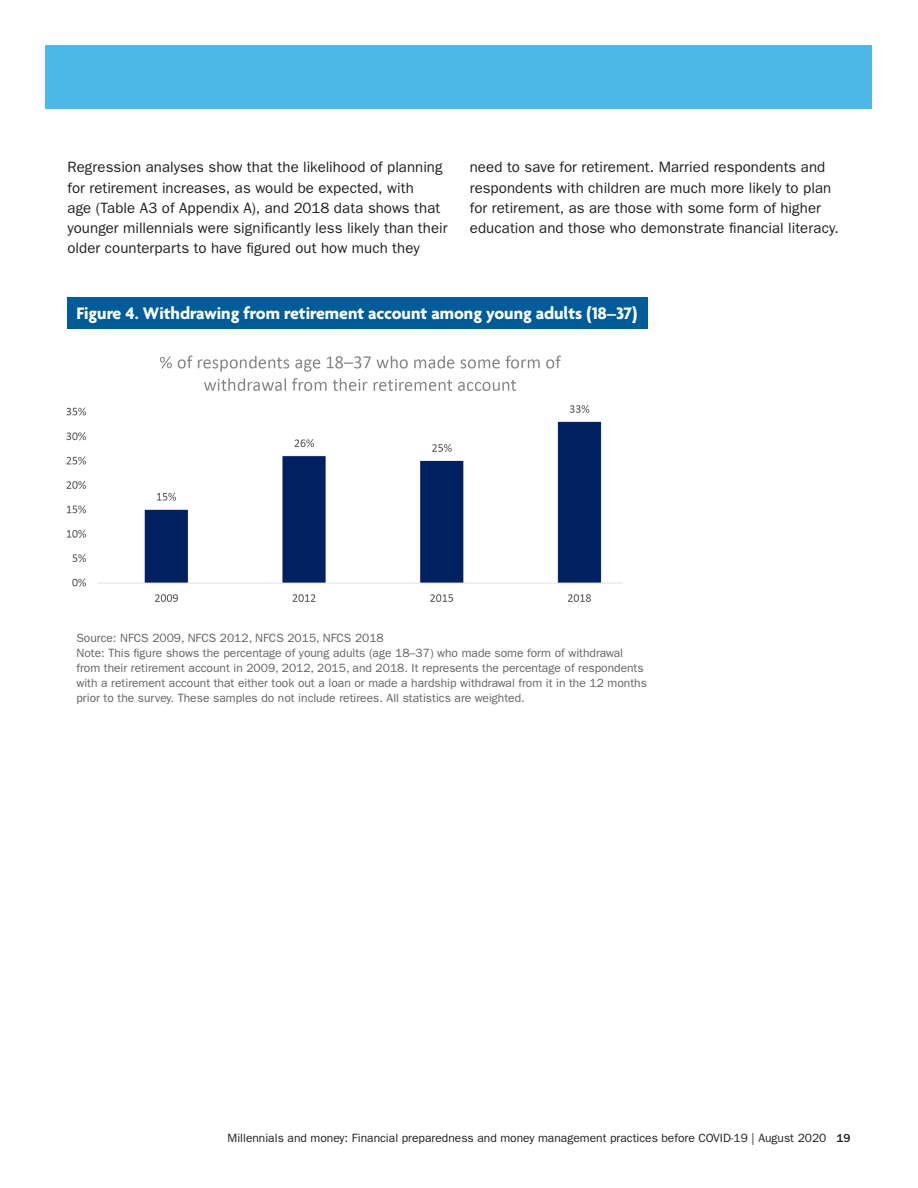
<style>
.page{position:relative;width:918px;height:1188px;background:#fff}
.page>*{position:absolute;margin:0;border:0;box-sizing:border-box;transform-origin:0 0}
._12B_Table_Header_Re{font:700 18px "Agenda";color:#fff}
._7A_Body_Text__FG_10{font:15px/20.2px "ITC Franklin Gothic Std";letter-spacing:.005em;color:#231f20}
._12E_Table_Footnote{font:12px/15px "ITC Franklin Gothic Std";color:#636366}
.t1{font:12px "ITC Franklin Gothic Std";color:#231f20}
.s1{font-weight:500}
</style>
<div class="page">
<div style="left:46px;top:46px;width:826px;height:63px;background:#4eb9e9"></div>
<img style="left:66px;top:355px;width:556px;height:247px">
<div style="left:68px;top:297px;width:580px;height:32px;background:#005c98"></div>
<p class="_7A_Body_Text__FG_10" style="left:68px;top:157px;width:382px">Regression analyses show that the likelihood of planning for retirement increases, as would be expected, with<br>age (Table A3 of Appendix A), and 2018 data shows that younger millennials were significantly less likely than their older counterparts to have figured out how much they</p>
<p class="_7A_Body_Text__FG_10" style="left:470px;top:157px;width:371px">need to save for retirement. Married respondents and respondents with children are much more likely to plan for retirement, as are those with some form of higher education and those who demonstrate financial literacy.</p>
<p class="_12B_Table_Header_Re" style="left:76px;top:303px;width:562px">Figure 4. Withdrawing from retirement account among young adults (18–37)</p>
<p class="_12E_Table_Footnote" style="left:76px;top:631px;width:309px">Source: NFCS 2009, NFCS 2012, NFCS 2015, NFCS 2018</p>
<p class="_12E_Table_Footnote" style="left:76px;top:646px;width:572px">Note: This figure shows the percentage of young adults (age 18–37) who made some form of withdrawal from their retirement account in 2009, 2012, 2015, and 2018. It represents the percentage of respondents with a retirement account that either took out a loan or made a hardship withdrawal from it in the 12 months prior to the survey. These samples do not include retirees. All statistics are weighted.</p>
<p class="t1" style="left:228px;top:1131px;width:624px">Millennials and money: Financial preparedness and money management practices before COVID-19 | August 2020 <span class="s1">19</span></p>
</div>
